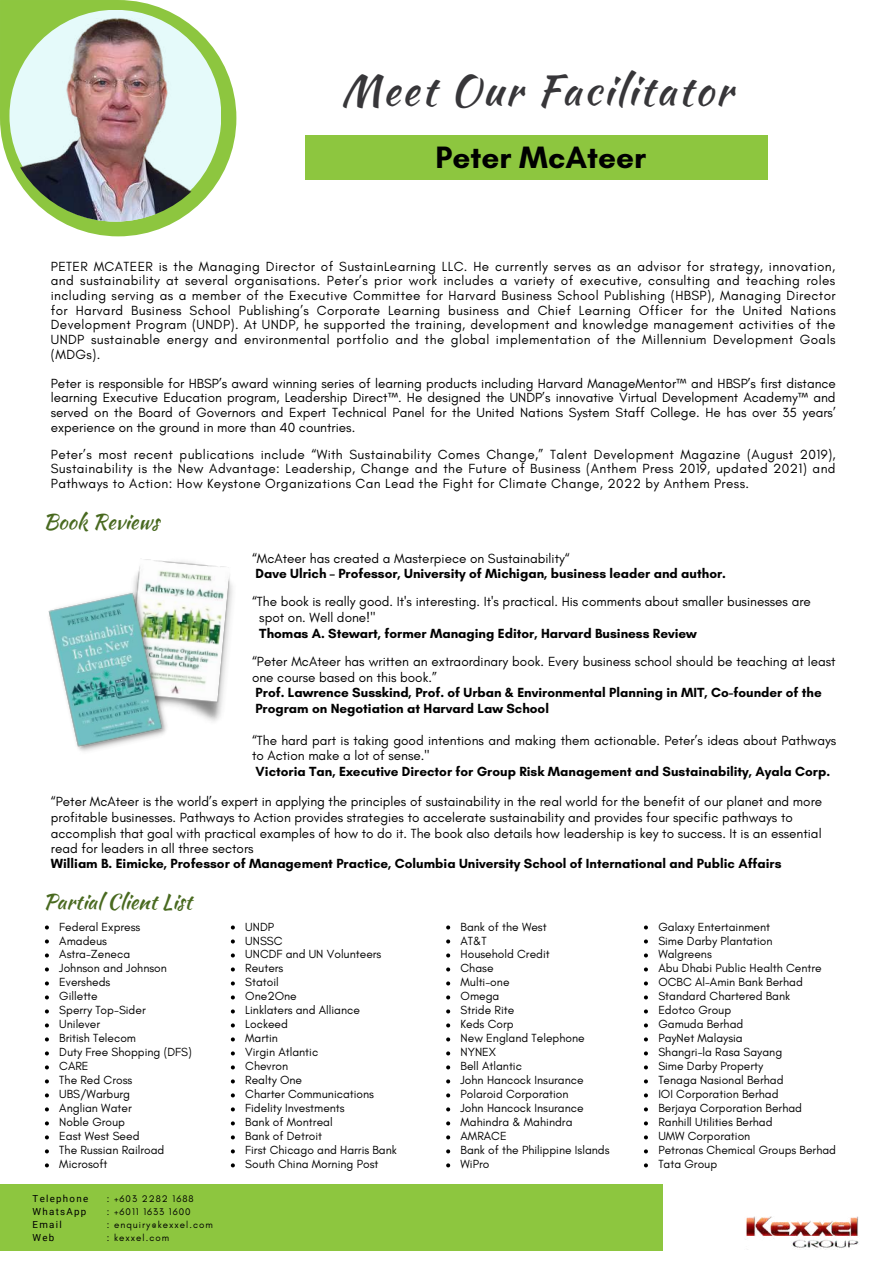
<style>
.page{position:relative;width:893px;height:1264px;background:#fff}
.page>*{position:absolute;margin:0;border:0;box-sizing:border-box;transform-origin:0 0}
.t1{font:42px "Kaushan Script";letter-spacing:.05em;color:#373639}
.t2{font:700 31.5px "Glacial Indifference";color:#000}
.t3{font:21px "Kaushan Script";color:#496a20}
.t4{font:13.5px/14.5px "Glacial Indifference";color:#000}
.t5{font:700 13.5px/15.8px "Glacial Indifference";color:#000}
.t6{font:12px/14px "Glacial Indifference";color:#000}
.t7{font:9.75px/13px "Glacial Indifference";letter-spacing:.105em;color:#000}
.t8{font:9.75px/13px "Roboto";letter-spacing:.135em;color:#000}
</style>
<div class="page">
<svg style="left:0;top:0;width:236px;height:236px"></svg>
<div style="left:305px;top:135px;width:462px;height:44px;background:#8dc63f"></div>
<img style="left:746px;top:1216px;width:113px;height:33px">
<img style="left:133px;top:559px;width:100px;height:163px">
<img style="left:48px;top:585px;width:125px;height:167px">
<div style="left:0;top:1184px;width:663px;height:67px;background:#8dc63f"></div>
<img style="left:5px;top:0;width:221px;height:222px;border-radius:50%">
<svg style="left:45px;top:925px;width:4px;height:4px"></svg>
<svg style="left:45px;top:939px;width:4px;height:4px"></svg>
<svg style="left:45px;top:953px;width:4px;height:4px"></svg>
<svg style="left:45px;top:967px;width:4px;height:4px"></svg>
<svg style="left:45px;top:981px;width:4px;height:4px"></svg>
<svg style="left:45px;top:995px;width:4px;height:4px"></svg>
<svg style="left:45px;top:1009px;width:4px;height:4px"></svg>
<svg style="left:45px;top:1023px;width:4px;height:4px"></svg>
<svg style="left:45px;top:1037px;width:4px;height:4px"></svg>
<svg style="left:45px;top:1051px;width:4px;height:4px"></svg>
<svg style="left:45px;top:1065px;width:4px;height:4px"></svg>
<svg style="left:45px;top:1079px;width:4px;height:4px"></svg>
<svg style="left:45px;top:1093px;width:4px;height:4px"></svg>
<svg style="left:45px;top:1107px;width:4px;height:4px"></svg>
<svg style="left:45px;top:1121px;width:4px;height:4px"></svg>
<svg style="left:45px;top:1135px;width:4px;height:4px"></svg>
<svg style="left:45px;top:1149px;width:4px;height:4px"></svg>
<svg style="left:45px;top:1163px;width:4px;height:4px"></svg>
<svg style="left:231px;top:925px;width:4px;height:4px"></svg>
<svg style="left:231px;top:939px;width:4px;height:4px"></svg>
<svg style="left:231px;top:953px;width:4px;height:4px"></svg>
<svg style="left:231px;top:967px;width:4px;height:4px"></svg>
<svg style="left:231px;top:981px;width:4px;height:4px"></svg>
<svg style="left:231px;top:995px;width:4px;height:4px"></svg>
<svg style="left:231px;top:1009px;width:4px;height:4px"></svg>
<svg style="left:231px;top:1023px;width:4px;height:4px"></svg>
<svg style="left:231px;top:1037px;width:4px;height:4px"></svg>
<svg style="left:231px;top:1051px;width:4px;height:4px"></svg>
<svg style="left:231px;top:1065px;width:4px;height:4px"></svg>
<svg style="left:231px;top:1079px;width:4px;height:4px"></svg>
<svg style="left:231px;top:1093px;width:4px;height:4px"></svg>
<svg style="left:231px;top:1107px;width:4px;height:4px"></svg>
<svg style="left:231px;top:1121px;width:4px;height:4px"></svg>
<svg style="left:231px;top:1135px;width:4px;height:4px"></svg>
<svg style="left:231px;top:1149px;width:4px;height:4px"></svg>
<svg style="left:231px;top:1163px;width:4px;height:4px"></svg>
<svg style="left:446px;top:925px;width:4px;height:4px"></svg>
<svg style="left:446px;top:939px;width:4px;height:4px"></svg>
<svg style="left:446px;top:953px;width:4px;height:4px"></svg>
<svg style="left:446px;top:967px;width:4px;height:4px"></svg>
<svg style="left:446px;top:981px;width:4px;height:4px"></svg>
<svg style="left:446px;top:995px;width:4px;height:4px"></svg>
<svg style="left:446px;top:1009px;width:4px;height:4px"></svg>
<svg style="left:446px;top:1023px;width:4px;height:4px"></svg>
<svg style="left:446px;top:1037px;width:4px;height:4px"></svg>
<svg style="left:446px;top:1051px;width:4px;height:4px"></svg>
<svg style="left:446px;top:1065px;width:4px;height:4px"></svg>
<svg style="left:446px;top:1079px;width:4px;height:4px"></svg>
<svg style="left:446px;top:1093px;width:4px;height:4px"></svg>
<svg style="left:446px;top:1107px;width:4px;height:4px"></svg>
<svg style="left:446px;top:1121px;width:4px;height:4px"></svg>
<svg style="left:446px;top:1135px;width:4px;height:4px"></svg>
<svg style="left:446px;top:1149px;width:4px;height:4px"></svg>
<svg style="left:446px;top:1163px;width:4px;height:4px"></svg>
<svg style="left:644px;top:925px;width:4px;height:4px"></svg>
<svg style="left:644px;top:939px;width:4px;height:4px"></svg>
<svg style="left:644px;top:953px;width:4px;height:4px"></svg>
<svg style="left:644px;top:967px;width:4px;height:4px"></svg>
<svg style="left:644px;top:981px;width:4px;height:4px"></svg>
<svg style="left:644px;top:995px;width:4px;height:4px"></svg>
<svg style="left:644px;top:1009px;width:4px;height:4px"></svg>
<svg style="left:644px;top:1023px;width:4px;height:4px"></svg>
<svg style="left:644px;top:1037px;width:4px;height:4px"></svg>
<svg style="left:644px;top:1051px;width:4px;height:4px"></svg>
<svg style="left:644px;top:1065px;width:4px;height:4px"></svg>
<svg style="left:644px;top:1079px;width:4px;height:4px"></svg>
<svg style="left:644px;top:1093px;width:4px;height:4px"></svg>
<svg style="left:644px;top:1107px;width:4px;height:4px"></svg>
<svg style="left:644px;top:1121px;width:4px;height:4px"></svg>
<svg style="left:644px;top:1135px;width:4px;height:4px"></svg>
<svg style="left:644px;top:1149px;width:4px;height:4px"></svg>
<svg style="left:644px;top:1163px;width:4px;height:4px"></svg>
<h1 class="t1" style="left:341px;top:60px;width:392px">Meet Our Facilitator</h1>
<h2 class="t2" style="left:435px;top:138px;width:212px">Peter McAteer</h2>
<p class="t4" style="left:51px;top:259px;width:786px;text-align:justify">PETER MCATEER is the Managing Director of SustainLearning LLC. He currently serves as an advisor for strategy, innovation, and sustainability at several organisations. Peter’s prior work includes a variety of executive, consulting and teaching roles including serving as a member of the Executive Committee for Harvard Business School Publishing (HBSP), Managing Director for Harvard Business School Publishing’s Corporate Learning business and Chief Learning Officer for the United Nations Development Program (UNDP). At UNDP, he supported the training, development and knowledge management activities of the UNDP sustainable energy and environmental portfolio and the global implementation of the Millennium Development Goals (MDGs).</p>
<p class="t4" style="left:51px;top:376px;width:786px;text-align:justify">Peter is responsible for HBSP’s award winning series of learning products including Harvard ManageMentor™ and HBSP’s first distance learning Executive Education program, Leadership Direct™. He designed the UNDP’s innovative Virtual Development Academy™ and served on the Board of Governors and Expert Technical Panel for the United Nations System Staff College. He has over 35 years’ experience on the ground in more than 40 countries.</p>
<p class="t4" style="left:51px;top:446px;width:786px;text-align:justify">Peter’s most recent publications include “With Sustainability Comes Change,” Talent Development Magazine (August 2019), Sustainability is the New Advantage: Leadership, Change and the Future of Business (Anthem Press 2019, updated 2021) and Pathways to Action: How Keystone Organizations Can Lead the Fight for Climate Change, 2022 by Anthem Press.</p>
<h3 class="t3" style="left:43px;top:506px;width:117px">Book Reviews</h3>
<p class="t4" style="left:252px;top:550px;width:319px">“McAteer has created a Masterpiece on Sustainability“</p>
<p class="t5" style="left:256px;top:565px;width:472px">Dave Ulrich – Professor, University of Michigan, business leader and author.</p>
<p class="t4" style="left:259px;top:594px;width:553px;line-height:15.8px;text-indent:-7px">“The book is really good. It's interesting. It's practical. His comments about smaller businesses are spot on. Well done!"</p>
<p class="t5" style="left:259px;top:625px;width:439px">Thomas A. Stewart, former Managing Editor, Harvard Business Review</p>
<p class="t4" style="left:252px;top:653px;width:585px;line-height:15.8px">“Peter McAteer has written an extraordinary book. Every business school should be teaching at least one course based on this book.”</p>
<p class="t5" style="left:255px;top:685px;width:567px">Prof. Lawrence Susskind, Prof. of Urban &amp; Environmental Planning in MIT, Co-founder of the<br>Program on Negotiation at Harvard Law School</p>
<p class="t4" style="left:252px;top:732px;width:585px;line-height:15.8px">“The hard part is taking good intentions and making them actionable. Peter’s ideas about Pathways to Action make a lot of sense."</p>
<p class="t5" style="left:256px;top:763px;width:576px">Victoria Tan, Executive Director for Group Risk Management and Sustainability, Ayala Corp.</p>
<p class="t4" style="left:51px;top:793px;width:772px;line-height:15.8px">“Peter McAteer is the world’s expert in applying the principles of sustainability in the real world for the benefit of our planet and more profitable businesses. Pathways to Action provides strategies to accelerate sustainability and provides four specific pathways to accomplish that goal with practical examples of how to do it. The book also details how leadership is key to success. It is an essential read for leaders in all three sectors</p>
<p class="t5" style="left:51px;top:855px;width:732px">William B. Eimicke, Professor of Management Practice, Columbia University School of International and Public Affairs</p>
<h3 class="t3" style="left:43px;top:886px;width:150px">Partial Client List</h3>
<p class="t6" style="left:59px;top:919px;width:134px">Federal Express<br>Amadeus<br>Astra-Zeneca<br>Johnson and Johnson<br>Eversheds<br>Gillette<br>Sperry Top-Sider<br>Unilever<br>British Telecom<br>Duty Free Shopping (DFS)<br>CARE<br>The Red Cross<br>UBS/Warburg<br>Anglian Water<br>Noble Group<br>East West Seed<br>The Russian Railroad<br>Microsoft</p>
<p class="t6" style="left:245px;top:919px;width:153px">UNDP<br>UNSSC<br>UNCDF and UN Volunteers<br>Reuters<br>Statoil<br>One2One<br>Linklaters and Alliance<br>Lockeed<br>Martin<br>Virgin Atlantic<br>Chevron<br>Realty One<br>Charter Communications<br>Fidelity Investments<br>Bank of Montreal<br>Bank of Detroit<br>First Chicago and Harris Bank<br>South China Morning Post</p>
<p class="t6" style="left:460px;top:919px;width:150px">Bank of the West<br>AT&amp;T<br>Household Credit<br>Chase<br>Multi-one<br>Omega<br>Stride Rite<br>Keds Corp<br>New England Telephone<br>NYNEX<br>Bell Atlantic<br>John Hancock Insurance<br>Polaroid Corporation<br>John Hancock Insurance<br>Mahindra &amp; Mahindra<br>AMRACE<br>Bank of the Philippine Islands<br>WiPro</p>
<p class="t6" style="left:658px;top:919px;width:179px">Galaxy Entertainment<br>Sime Darby Plantation<br>Walgreens<br>Abu Dhabi Public Health Centre<br>OCBC Al-Amin Bank Berhad<br>Standard Chartered Bank<br>Edotco Group<br>Gamuda Berhad<br>PayNet Malaysia<br>Shangri-la Rasa Sayang<br>Sime Darby Property<br>Tenaga Nasional Berhad<br>IOI Corporation Berhad<br>Berjaya Corporation Berhad<br>Ranhill Utilities Berhad<br>UMW Corporation<br>Petronas Chemical Groups Berhad<br>Tata Group</p>
<p class="t8" style="left:33px;top:1191px;width:57px">Telephone<br>WhatsApp<br>Email<br>Web</p>
<p class="t7" style="left:107px;top:1191px;width:108px">: +603 2282 1688<br>: +6011 1633 1600<br>: enquiry@kexxel.com : kexxel.com</p>
</div>
